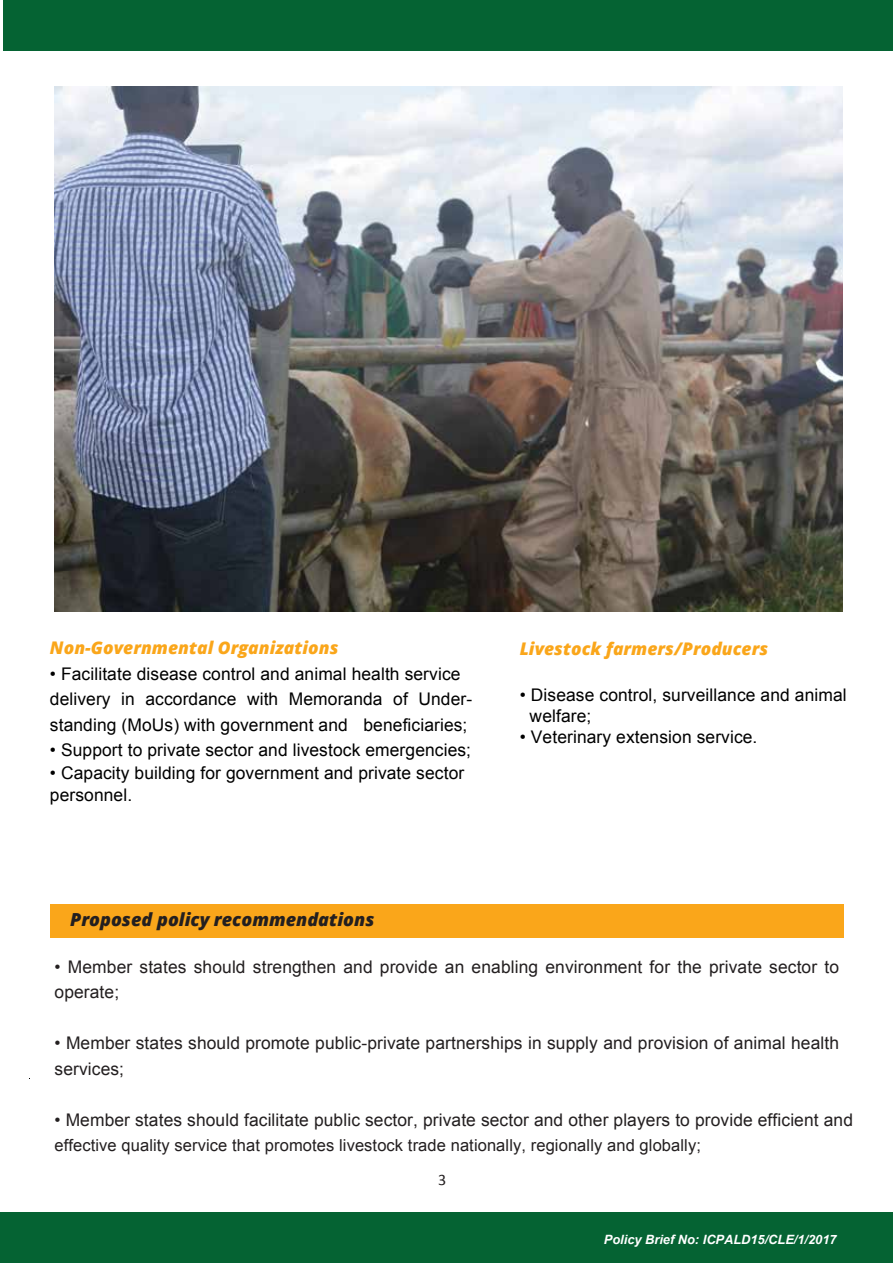
<style>
.page{position:relative;width:893px;height:1263px;background:#fff}
.page>*{position:absolute;margin:0;border:0;box-sizing:border-box;transform-origin:0 0}
.t1{font:italic 800 18px "Open Sans";color:#231f20}
.t2{font:17.4px/25.5px "Arial";letter-spacing:.005em;color:#000}
.t3{font:17.4px/25.5px "Arial";letter-spacing:.005em;color:#231f20}
.t4{font:italic 800 17.4px "Open Sans";color:#faa61a}
.t5{font:16.5px "Arial";letter-spacing:.005em;color:#231f20}
.t6{font:16.05px "Calibri";color:#231f20}
.t7{font:italic 700 12.75px "Arial";color:#fff}
</style>
<div class="page">
<img style="left:55px;top:87px;width:787px;height:524px">
<div style="left:50px;top:905px;width:794px;height:33px;background:#faa61a"></div>
<div style="left:0;top:1212px;width:893px;height:51px;background:#056333"></div>
<div style="left:3px;top:0;width:890px;height:51px;background:#056333"></div>
<p class="t4" style="left:50px;top:635px;width:290px">Non-Governmental Organizations</p>
<p class="t2" style="left:50px;top:661px;width:424px">• Facilitate disease control and animal health service delivery in accordance with Memoranda of Under&shy;standing (MoUs) with government and beneficiaries;</p>
<p class="t2" style="left:50px;top:738px;width:423px">• Support to private sector and livestock emergencies;</p>
<p class="t2" style="left:50px;top:762px;width:416px;line-height:22.5px">• Capacity building for government and private sector personnel.</p>
<p class="t1" style="left:70px;top:906px;width:306px">Proposed policy recommendations</p>
<p class="t4" style="left:520px;top:635px;width:250px">Livestock farmers/Producers</p>
<p class="t2" style="left:530px;top:685px;width:319px;line-height:20.9px;text-indent:-10px">• Disease control, surveillance and animal welfare;</p>
<p class="t2" style="left:520px;top:724px;width:239px">• Veterinary extension service.</p>
<p class="t3" style="left:55px;top:954px;width:786px">• Member states should strengthen and provide an enabling environment for the private sector to operate;</p>
<p class="t3" style="left:55px;top:1030px;width:786px">• Member states should promote public-private partnerships in supply and provision of animal health services;</p>
<p class="t3" style="left:55px;top:1107px;width:800px">• Member states should facilitate public sector, private sector and other players to provide efficient and</p>
<p class="t5" style="left:55px;top:1134px;width:648px">effective quality service that promotes livestock trade nationally, regionally and globally;</p>
<p class="t6" style="left:438px;top:1170px;width:10px">3</p>
<p class="t7" style="left:604px;top:1231px;width:234px">Policy Brief No: ICPALD15/CLE/1/2017</p>
</div>
